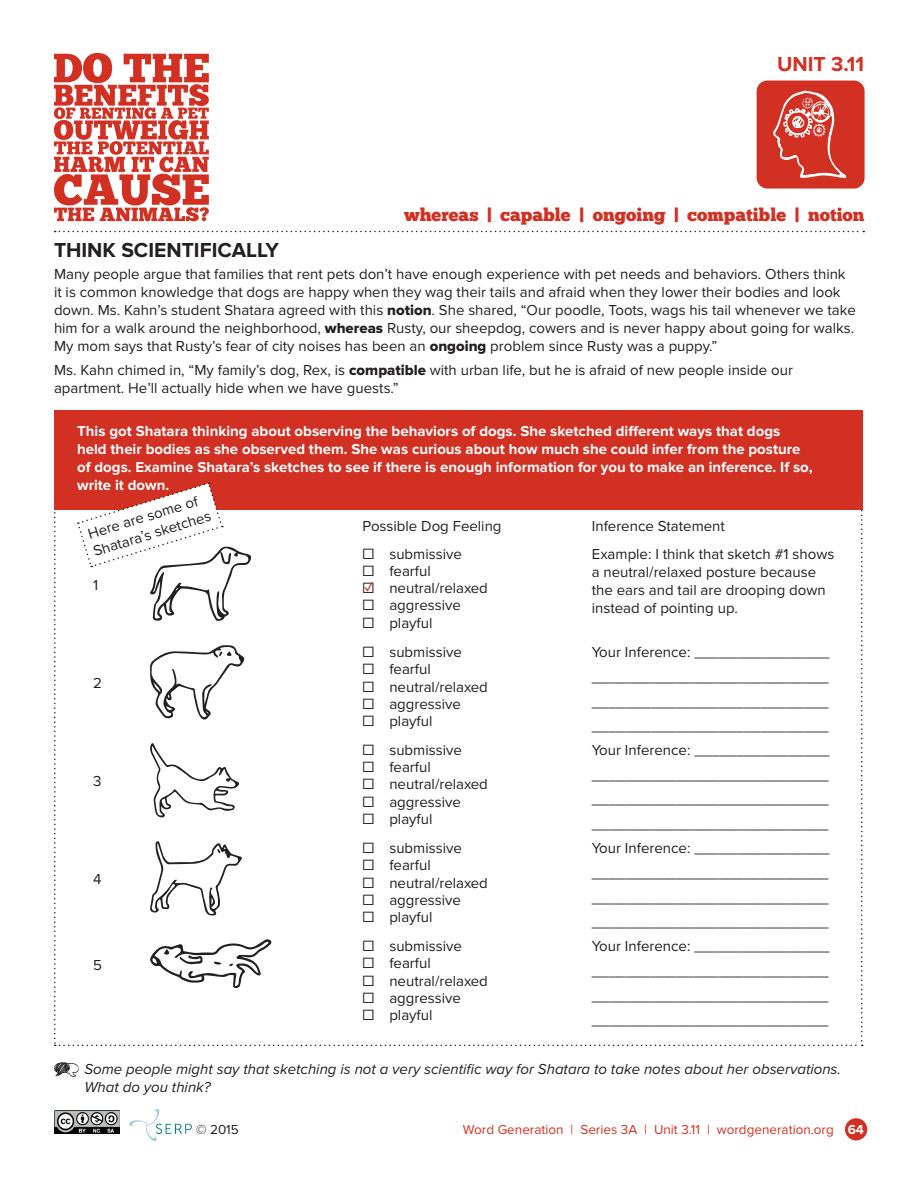
<style>
.page{position:relative;width:918px;height:1188px;background:#fff}
.page>*{position:absolute;margin:0;border:0;box-sizing:border-box;transform-origin:0 0}
.t1{font:700 21px "Proxima Nova";color:#231f20}
.t2{font:700 21px "Proxima Nova";color:#d13022}
.t3{font:18px "Chunk Five Ex";color:#d13022}
.t4{font:15px/18px "Proxima Nova";color:#231f20}
.t5{font:700 15px/18px "Proxima Nova";color:#fffefe}
.t6{font:italic 15px/18px "Proxima Nova";color:#231f20}
.t7{font:700 15px "Proxima Nova";color:#d13022}
.t8{font:13.5px "Proxima Nova";color:#d13022}
.t9{font:13.5px "Proxima Nova";color:#231f20}
.s1{font-family:"Proxima Nova Extrabld"}
.s2{font-size:18px}
.s3{font-weight:700;color:#fffefe}
</style>
<div class="page">
<img style="left:54px;top:1111px;width:66px;height:23px">
<svg style="left:129px;top:1109px;width:63px;height:32px"></svg>
<div style="left:757px;top:81px;width:108px;height:108px;background:#d13022;border-radius:11px"></div>
<svg style="left:773px;top:91px;width:73px;height:87px"></svg>
<svg style="left:54px;top:53px;width:155px;height:168px"></svg>
<svg style="left:55px;top:231px;width:809px;height:1px"></svg>
<div style="left:845px;top:1118px;width:22px;height:22px;background:#d13022;border-radius:50%"></div>
<div style="left:54px;top:410px;width:809px;height:100px;background:#d13022"></div>
<svg style="left:54px;top:482px;width:809px;height:564px"></svg>
<svg style="left:54px;top:1062px;width:25px;height:15px"></svg>
<p class="t2" style="left:777px;top:52px;width:88px">UNIT 3.11</p>
<p class="t1" style="left:54px;top:238px;width:226px">THINK SCIENTIFICALLY</p>
<p class="t3" style="left:404px;top:202px;width:462px">whereas | capable | ongoing | compatible | notion</p>
<p class="t4" style="left:54px;top:265px;width:803px">Many people argue that families that rent pets don’t have enough experience with pet needs and behaviors. Others think it is common knowledge that dogs are happy when they wag their tails and afraid when they lower their bodies and look down. Ms. Kahn’s student Shatara agreed with this <span class="s1">notion</span>. She shared, “Our poodle, Toots, wags his tail whenever we take him for a walk around the neighborhood, <span class="s1">whereas</span> Rusty, our sheepdog, cowers and is never happy about going for walks.<br>My mom says that Rusty’s fear of city noises has been an <span class="s1">ongoing</span> problem since Rusty was a puppy.”</p>
<p class="t4" style="left:54px;top:362px;width:741px">Ms. Kahn chimed in, “My family’s dog, Rex, is <span class="s1">compatible</span> with urban life, but he is afraid of new people inside our apartment. He’ll actually hide when we have guests.”</p>
<p class="t5" style="left:77px;top:423px;width:737px">This got Shatara thinking about observing the behaviors of dogs. She sketched different ways that dogs held their bodies as she observed them. She was curious about how much she could infer from the posture of dogs. Examine Shatara’s sketches to see if there is enough information for you to make an inference. If so, write it down.</p>
<p class="t4" style="left:86px;top:526px;width:124px;rotate:-17deg">Here are some of<br>Shatara’s sketches</p>
<p class="t4" style="left:93px;top:576px;width:7px">1</p>
<p class="t4" style="left:93px;top:675px;width:10px">2</p>
<p class="t4" style="left:93px;top:772px;width:10px">3</p>
<p class="t4" style="left:93px;top:871px;width:10px">4</p>
<p class="t4" style="left:362px;top:517px;width:141px">Possible Dog Feeling</p>
<p class="t4" style="left:592px;top:517px;width:135px">Inference Statement</p>
<p class="t4" style="left:362px;top:545px;width:101px"><span class="s2">☐</span> submissive</p>
<p class="t4" style="left:362px;top:562px;width:70px"><span class="s2">☐</span> fearful</p>
<p class="t4" style="left:362px;top:579px;width:127px"><span class="s2">☐</span> neutral/relaxed</p>
<p class="t4" style="left:362px;top:597px;width:100px"><span class="s2">☐</span> aggressive</p>
<p class="t4" style="left:362px;top:614px;width:72px"><span class="s2">☐</span> playful</p>
<p class="t4" style="left:592px;top:545px;width:244px">Example: I think that sketch #1 shows a neutral/relaxed posture because the ears and tail are drooping down instead of pointing up.</p>
<p class="t7" style="left:365px;top:579px;width:9px">✓</p>
<p class="t4" style="left:362px;top:643px;width:101px"><span class="s2">☐</span> submissive</p>
<p class="t4" style="left:362px;top:661px;width:70px"><span class="s2">☐</span> fearful</p>
<p class="t4" style="left:362px;top:678px;width:127px"><span class="s2">☐</span> neutral/relaxed</p>
<p class="t4" style="left:362px;top:695px;width:100px"><span class="s2">☐</span> aggressive</p>
<p class="t4" style="left:362px;top:712px;width:72px"><span class="s2">☐</span> playful</p>
<p class="t4" style="left:362px;top:741px;width:101px"><span class="s2">☐</span> submissive</p>
<p class="t4" style="left:362px;top:758px;width:70px"><span class="s2">☐</span> fearful</p>
<p class="t4" style="left:362px;top:776px;width:127px"><span class="s2">☐</span> neutral/relaxed</p>
<p class="t4" style="left:362px;top:793px;width:100px"><span class="s2">☐</span> aggressive</p>
<p class="t4" style="left:362px;top:810px;width:72px"><span class="s2">☐</span> playful</p>
<p class="t4" style="left:362px;top:839px;width:101px"><span class="s2">☐</span> submissive</p>
<p class="t4" style="left:362px;top:857px;width:70px"><span class="s2">☐</span> fearful</p>
<p class="t4" style="left:362px;top:874px;width:127px"><span class="s2">☐</span> neutral/relaxed</p>
<p class="t4" style="left:362px;top:891px;width:100px"><span class="s2">☐</span> aggressive</p>
<p class="t4" style="left:362px;top:908px;width:72px"><span class="s2">☐</span> playful</p>
<p class="t4" style="left:592px;top:643px;width:239px">Your Inference: ________________</p>
<p class="t4" style="left:592px;top:668px;width:238px">____________________________</p>
<p class="t4" style="left:592px;top:693px;width:238px">____________________________</p>
<p class="t4" style="left:592px;top:718px;width:238px">____________________________</p>
<p class="t4" style="left:592px;top:741px;width:239px">Your Inference: ________________</p>
<p class="t4" style="left:592px;top:766px;width:238px">____________________________</p>
<p class="t4" style="left:592px;top:791px;width:238px">____________________________</p>
<p class="t4" style="left:592px;top:815px;width:238px">____________________________</p>
<p class="t4" style="left:592px;top:839px;width:239px">Your Inference: ________________</p>
<p class="t4" style="left:592px;top:864px;width:238px">____________________________</p>
<p class="t4" style="left:592px;top:889px;width:238px">____________________________</p>
<p class="t4" style="left:592px;top:914px;width:238px">____________________________</p>
<p class="t4" style="left:362px;top:937px;width:101px"><span class="s2">☐</span> submissive</p>
<p class="t4" style="left:362px;top:955px;width:70px"><span class="s2">☐</span> fearful</p>
<p class="t4" style="left:362px;top:972px;width:127px"><span class="s2">☐</span> neutral/relaxed</p>
<p class="t4" style="left:362px;top:989px;width:100px"><span class="s2">☐</span> aggressive</p>
<p class="t4" style="left:362px;top:1006px;width:72px"><span class="s2">☐</span> playful</p>
<p class="t4" style="left:592px;top:937px;width:239px">Your Inference: ________________</p>
<p class="t4" style="left:592px;top:962px;width:238px">____________________________</p>
<p class="t4" style="left:592px;top:987px;width:238px">____________________________</p>
<p class="t4" style="left:592px;top:1012px;width:238px">____________________________</p>
<p class="t6" style="left:84px;top:1060px;width:758px">Some people might say that sketching is not a very scientific way for Shatara to take notes about her observations.<br>What do you think?</p>
<p class="t4" style="left:93px;top:956px;width:10px">5</p>
<p class="t9" style="left:196px;top:1122px;width:44px">© 2015</p>
<p class="t8" style="left:463px;top:1122px;width:403px">Word Generation | Series 3A | Unit 3.11 | wordgeneration.org <span class="s3">64</span></p>
</div>
